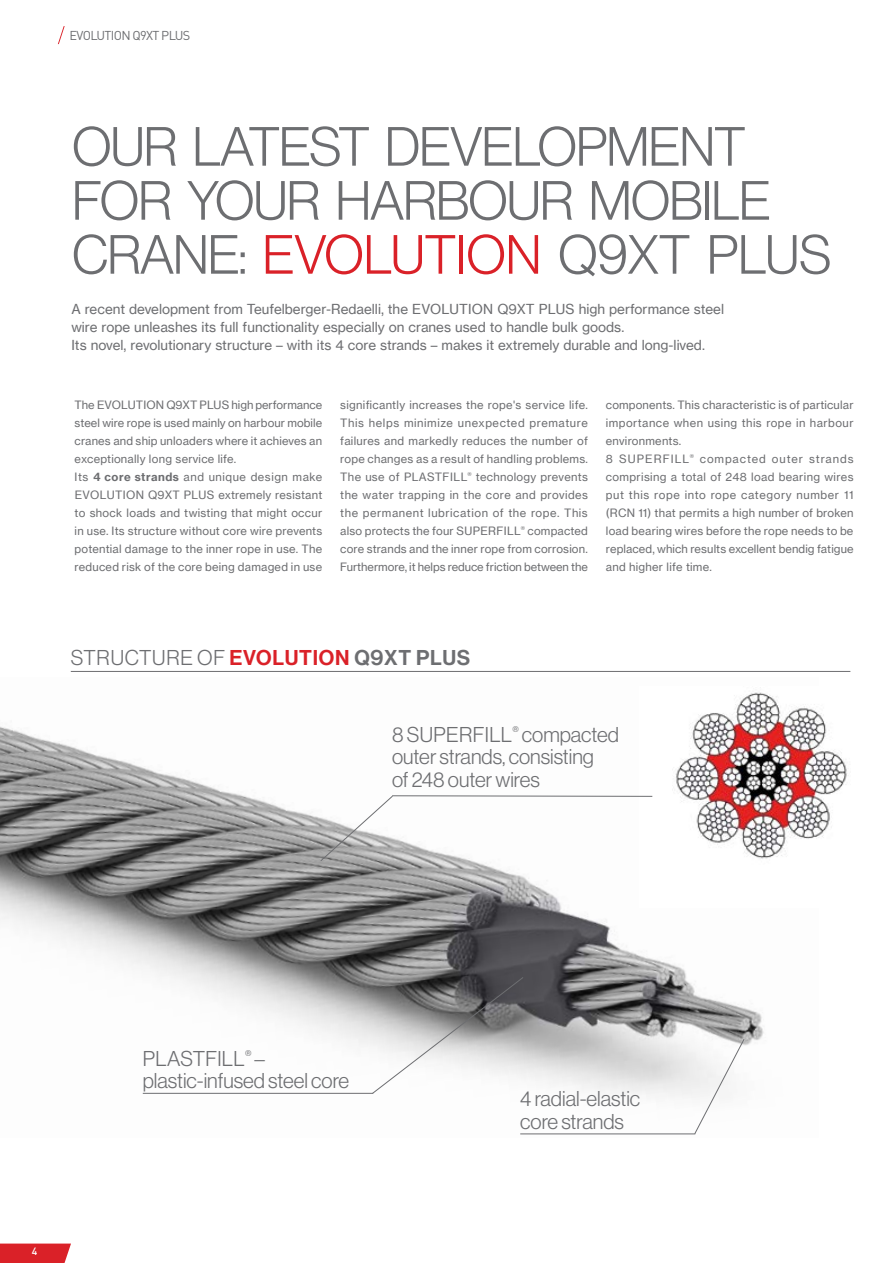
<style>
.page{position:relative;width:893px;height:1263px;background:#fff}
.page>*{position:absolute;margin:0;border:0;box-sizing:border-box;transform-origin:0 0}
.t1{font:54px/54px "N Haas Grotesk DS Pro 45 Lt";letter-spacing:-.025em;color:#6d6e71}
.t2{font:21px/22.5px "N Haas Grotesk DS Pro 45 Lt";color:#6d6e71}
.t3{font:21px "N Haas Grotesk DS Pro 45 Lt";letter-spacing:.035em;color:#6d6e71}
.t4{font:13.5px/18px "N Haas Grotesk TX Pro 55 Rg";color:#6d6e71}
.t5{font:12.75px "DIN Pro";letter-spacing:-.05em;color:#6d6e71}
.t6{font:11.25px/18px "N Haas Grotesk TX Pro 55 Rg";letter-spacing:.02em;color:#6d6e71}
.t7{font:500 10.5px "DIN Pro";color:#fff}
.s1{color:#da2128}
.s2{font-family:"N Haas Grotesk TX Pro 75 Bd"}
.s3{font-family:"N Haas Grotesk DS Pro 65 Md";color:#da2128}
.s4{font-family:"N Haas Grotesk DS Pro 65 Md"}
</style>
<div class="page">
<svg style="left:0;top:1243px;width:71px;height:20px"></svg>
<svg style="left:58px;top:26px;width:7px;height:19px"></svg>
<hr style="left:71px;top:671px;width:779px;height:1px;background:#6d6e71">
<img style="left:0;top:726px;width:764px;height:409px">
<div style="left:639px;top:687px;width:211px;height:221px;background:#fff"></div>
<img style="left:675px;top:692px;width:174px;height:167px">
<svg style="left:694px;top:1038px;width:51px;height:97px"></svg>
<svg style="left:372px;top:976px;width:152px;height:118px"></svg>
<hr style="left:143px;top:1093px;width:230px;height:1px;background:#6d6e71">
<svg style="left:320px;top:795px;width:333px;height:67px"></svg>
<hr style="left:520px;top:1133px;width:175px;height:1px;background:#6d6e71">
<p class="t5" style="left:69px;top:25px;width:122px">EVOLUTION Q9XT PLUS</p>
<h1 class="t1" style="left:72px;top:120px;width:761px">OUR LATEST DEVELOPMENT<br>FOR YOUR HARBOUR MOBILE<br>CRANE: <span class="s1">EVOLUTION</span> Q9XT PLUS</h1>
<p class="t4" style="left:71px;top:300px;width:654px">A recent development from Teufelberger-Redaelli, the EVOLUTION Q9XT PLUS high performance steel wire rope unleashes its full functionality especially on cranes used to handle bulk goods.<br>Its novel, revolutionary structure – with its 4 core strands – makes it extremely durable and long-lived.</p>
<p class="t6" style="left:75px;top:396px;width:249px">The EVOLUTION Q9XT PLUS high performance steel wire rope is used mainly on harbour mobile cranes and ship unloaders where it achieves an exceptionally long service life.<br>Its <span class="s2">4 core strands</span> and unique design make EVOLUTION Q9XT PLUS extremely resistant to shock loads and twisting that might occur in use. Its structure without core wire prevents potential damage to the inner rope in use. The reduced risk of the core being damaged in use</p>
<p class="t6" style="left:340px;top:396px;width:249px;text-align:justify">significantly increases the rope's service life.<br>This helps minimize unexpected premature failures and markedly reduces the number of rope changes as a result of handling problems.<br>The use of PLASTFILL<sup>®</sup> technology prevents the water trapping in the core and provides the permanent lubrication of the rope. This also protects the four SUPERFILL<sup>®</sup> compacted core strands and the inner rope from corrosion.<br>Furthermore, it helps reduce friction between the</p>
<p class="t6" style="left:606px;top:396px;width:249px">components. This characteristic is of particular importance when using this rope in harbour environments.<br>8 SUPERFILL<sup>®</sup> compacted outer strands comprising a total of 248 load bearing wires put this rope into rope category number 11 (RCN 11) that permits a high number of broken load bearing wires before the rope needs to be replaced, which results excellent bendig fatigue and higher life time.</p>
<h2 class="t3" style="left:71px;top:646px;width:401px">STRUCTURE OF <span class="s3">EVOLUTION</span> <span class="s4">Q9XT PLUS</span></h2>
<h2 class="t2" style="left:392px;top:723px;width:228px">8 SUPERFILL<sup>®</sup> compacted outer strands, consisting<br>of 248 outer wires</h2>
<p class="t7" style="left:32px;top:1242px;width:7px">4</p>
<h2 class="t2" style="left:143px;top:1047px;width:208px">PLASTFILL<sup>®</sup> – plastic-infused steel core</h2>
<h2 class="t2" style="left:520px;top:1088px;width:121px">4 radial-elastic core strands</h2>
</div>
